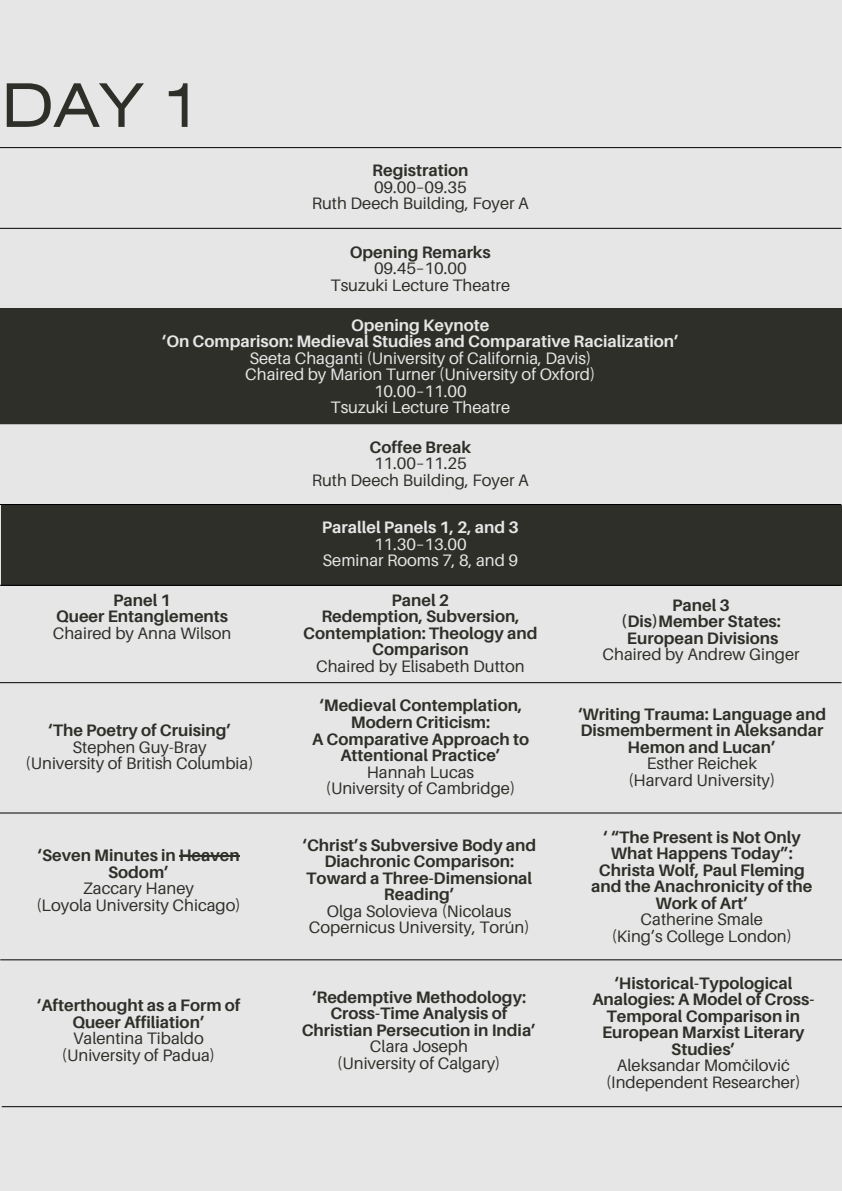
<style>
.page{position:relative;width:842px;height:1191px;background:#fff}
.page>*{position:absolute;margin:0;border:0;box-sizing:border-box;transform-origin:0 0}
.t1{font:60px "Helios Ext";color:#2f2f2a}
.t2{font:700 16.6px/16.5px "Aileron";color:#2f2f2a;text-align:center}
.t3{font:16.6px/16.5px "Aileron";color:#2f2f2a;text-align:center}
.t4{font:16.6px/16.5px "Aileron";color:#e6e6e6;text-align:center}
.t5{font:700 16.6px/16.5px "Aileron";color:#e6e6e6;text-align:center}
</style>
<div class="page">
<div style="left:0;top:0;width:842px;height:1190px;background:#e6e6e6"></div>
<hr style="left:0;top:228px;width:841px;height:1px;background:#000">
<hr style="left:0;top:147px;width:841px;height:1px;background:#000">
<div style="left:2px;top:504px;width:840px;height:81px;background:#2f2f2a"></div>
<hr style="left:0;top:504px;width:841px;height:1px;background:#000">
<hr style="left:0;top:585px;width:841px;height:1px;background:#000">
<hr style="left:0;top:682px;width:841px;height:1px;background:#000">
<hr style="left:0;top:812px;width:842px;height:1px;background:#000">
<hr style="left:0;top:959px;width:842px;height:1px;background:#000">
<hr style="left:2px;top:1106px;width:840px;height:1px;background:#000">
<div style="left:0;top:309px;width:841px;height:115px;background:#2f2f2a"></div>
<hr style="left:179px;top:855px;width:61px;height:1px;background:#2f2f2a">
<h1 class="t1" style="left:2px;top:83px;width:203px">DAY 1</h1>
<p class="t2" style="left:372px;top:162px;width:98px">Registration</p>
<p class="t3" style="left:312px;top:178px;width:219px">09.00–09.35<br>Ruth Deech Building, Foyer A</p>
<p class="t2" style="left:350px;top:243px;width:143px">Opening Remarks</p>
<p class="t3" style="left:330px;top:260px;width:181px">09.45–10.00<br>Tsuzuki Lecture Theatre</p>
<p class="t5" style="left:162px;top:316px;width:519px">Opening Keynote<br>‘On Comparison: Medieval Studies and Comparative Racialization’</p>
<p class="t4" style="left:245px;top:349px;width:352px">Seeta Chaganti (University of California, Davis)<br>Chaired by Marion Turner (University of Oxford)<br>10.00–11.00<br>Tsuzuki Lecture Theatre</p>
<p class="t2" style="left:370px;top:438px;width:103px">Coffee Break</p>
<p class="t3" style="left:312px;top:454px;width:219px">11.00–11.25<br>Ruth Deech Building, Foyer A</p>
<p class="t5" style="left:322px;top:519px;width:198px">Parallel Panels 1, 2, and 3</p>
<p class="t4" style="left:323px;top:535px;width:197px">11.30–13.00<br>Seminar Rooms 7, 8, and 9</p>
<p class="t2" style="left:56px;top:591px;width:174px">Panel 1<br>Queer Entanglements</p>
<p class="t3" style="left:53px;top:624px;width:180px">Chaired by Anna Wilson</p>
<p class="t2" style="left:303px;top:591px;width:236px">Panel 2<br>Redemption, Subversion,<br>Contemplation: Theology and<br>Comparison</p>
<p class="t3" style="left:316px;top:657px;width:210px">Chaired by Elisabeth Dutton</p>
<p class="t2" style="left:621px;top:596px;width:161px">Panel 3 (Dis)Member States:<br>European Divisions</p>
<p class="t3" style="left:603px;top:645px;width:199px">Chaired by Andrew Ginger</p>
<p class="t2" style="left:48px;top:721px;width:185px">‘The Poetry of Cruising’</p>
<p class="t3" style="left:26px;top:738px;width:229px">Stephen Guy-Bray<br>(University of British Columbia)</p>
<p class="t2" style="left:37px;top:846px;width:204px">‘Seven Minutes in Heaven<br>Sodom’</p>
<p class="t3" style="left:36px;top:879px;width:206px">Zaccary Haney<br>(Loyola University Chicago)</p>
<p class="t2" style="left:37px;top:996px;width:205px">‘Afterthought as a Form of<br>Queer Affiliation’</p>
<p class="t3" style="left:62px;top:1029px;width:155px">Valentina Tibaldo (University of Padua)</p>
<p class="t2" style="left:312px;top:697px;width:218px">‘Medieval Contemplation,<br>Modern Criticism:<br>A Comparative Approach to<br>Attentional Practice’</p>
<p class="t3" style="left:326px;top:763px;width:191px">Hannah Lucas (University of Cambridge)</p>
<p class="t2" style="left:302px;top:836px;width:235px">‘Christ’s Subversive Body and<br>Diachronic Comparison:<br>Toward a Three-Dimensional<br>Reading’</p>
<p class="t3" style="left:309px;top:902px;width:222px">Olga Solovieva (Nicolaus<br>Copernicus University, Torún)</p>
<p class="t2" style="left:302px;top:988px;width:236px">‘Redemptive Methodology:<br>Cross-Time Analysis of<br>Christian Persecution in India’</p>
<p class="t3" style="left:337px;top:1037px;width:165px">Clara Joseph (University of Calgary)</p>
<p class="t2" style="left:578px;top:705px;width:250px">‘Writing Trauma: Language and<br>Dismemberment in Aleksandar<br>Hemon and Lucan’</p>
<p class="t3" style="left:628px;top:754px;width:148px">Esther Reichek (Harvard University)</p>
<p class="t2" style="left:591px;top:828px;width:223px">‘ “The Present is Not Only<br>What Happens Today”:<br>Christa Wolf, Paul Fleming and the Anachronicity of the<br>Work of Art’</p>
<p class="t3" style="left:612px;top:910px;width:182px">Catherine Smale<br>(King’s College London)</p>
<p class="t2" style="left:592px;top:974px;width:223px">‘Historical-Typological<br>Analogies: A Model of Cross-<br>Temporal Comparison in<br>European Marxist Literary<br>Studies’</p>
<p class="t3" style="left:606px;top:1056px;width:196px">Aleksandar Momčilović (Independent Researcher)</p>
</div>
